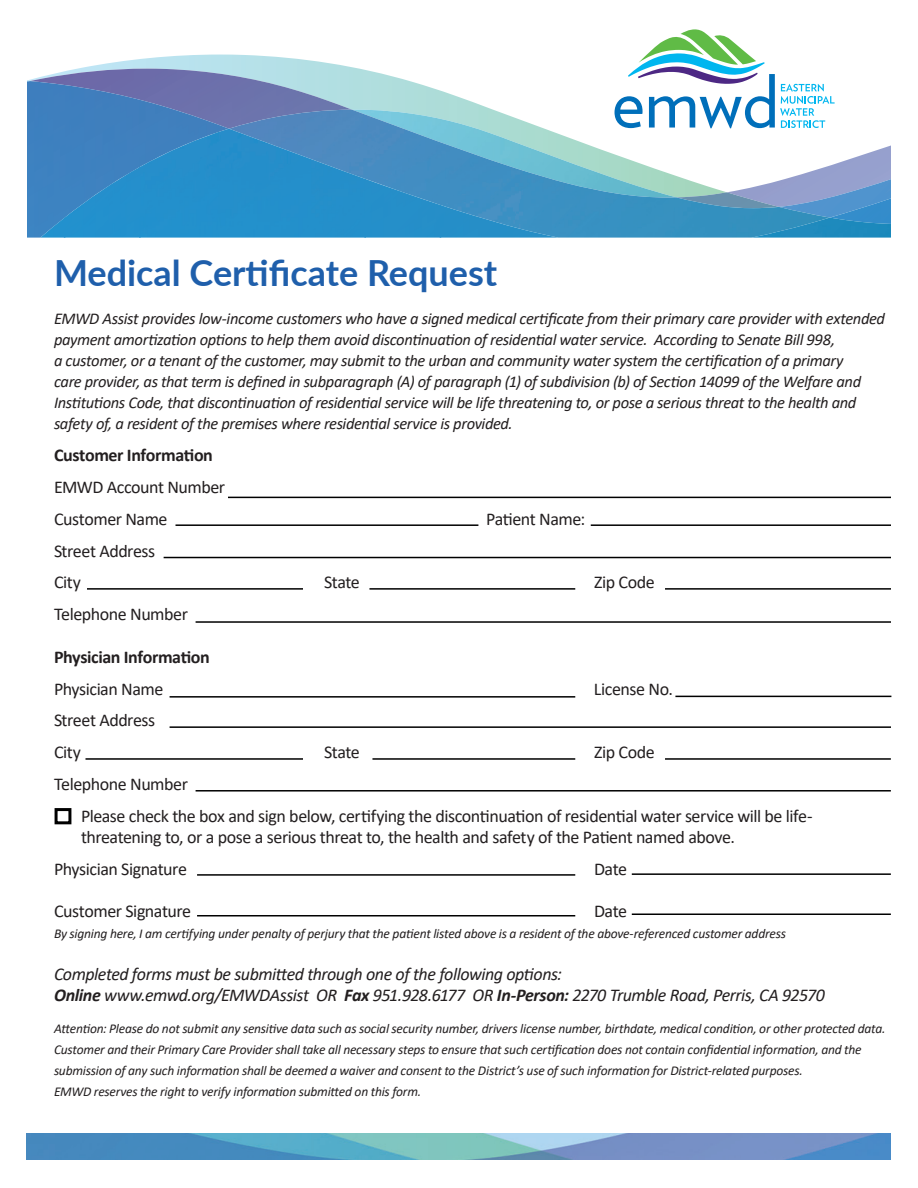
<style>
.page{position:relative;width:918px;height:1188px;background:#fff}
.page>*{position:absolute;margin:0;border:0;box-sizing:border-box;transform-origin:0 0}
.t1{font:700 36px "Lato";color:#1f5fab}
.t2{font:18px/31.8px "Calibri";letter-spacing:-.025em;color:#231f20}
.t3{font:italic 18px/21px "Calibri";letter-spacing:-.03em;color:#231f20}
.t4{font:700 18px "Calibri";letter-spacing:-.02em;color:#231f20}
.t5{font:italic 16.5px/21px "Calibri";letter-spacing:-.025em;color:#231f20}
.t6{font:italic 13.5px/21px "Calibri";letter-spacing:-.015em;color:#231f20}
.s1{font-weight:700}
</style>
<div class="page">
<img style="left:27px;top:55px;width:588px;height:55px">
<img style="left:830px;top:145px;width:61px;height:34px">
<img style="left:30px;top:69px;width:322px;height:41px">
<img style="left:43px;top:69px;width:104px;height:9px">
<img style="left:27px;top:81px;width:202px;height:157px">
<img style="left:830px;top:179px;width:61px;height:19px">
<img style="left:229px;top:110px;width:601px;height:128px">
<img style="left:714px;top:205px;width:65px;height:3px">
<img style="left:618px;top:194px;width:58px;height:3px">
<img style="left:830px;top:198px;width:61px;height:20px">
<img style="left:139px;top:129px;width:227px;height:50px">
<img style="left:64px;top:167px;width:77px;height:71px">
<img style="left:364px;top:179px;width:77px;height:59px">
<img style="left:40px;top:217px;width:25px;height:21px">
<img style="left:440px;top:205px;width:118px;height:33px">
<img style="left:752px;top:218px;width:139px;height:20px">
<svg style="left:615px;top:29px;width:220px;height:99px"></svg>
<img style="left:27px;top:1133px;width:864px;height:27px">
<hr style="left:164px;top:557px;width:727px;height:1px;background:#000">
<hr style="left:228px;top:497px;width:663px;height:1px;background:#000">
<hr style="left:176px;top:524px;width:302px;height:2px;background:#000">
<hr style="left:87px;top:588px;width:216px;height:2px;background:#000">
<hr style="left:369px;top:588px;width:206px;height:2px;background:#000">
<hr style="left:665px;top:588px;width:226px;height:2px;background:#000">
<hr style="left:196px;top:621px;width:695px;height:2px;background:#000">
<hr style="left:170px;top:726px;width:721px;height:2px;background:#000">
<hr style="left:170px;top:696px;width:405px;height:2px;background:#000">
<hr style="left:372px;top:758px;width:203px;height:2px;background:#000">
<hr style="left:86px;top:758px;width:217px;height:2px;background:#000">
<hr style="left:197px;top:874px;width:378px;height:2px;background:#000">
<hr style="left:197px;top:915px;width:378px;height:1px;background:#000">
<hr style="left:632px;top:873px;width:259px;height:2px;background:#000">
<hr style="left:632px;top:914px;width:259px;height:1px;background:#000">
<div style="left:55px;top:808px;width:16px;height:16px;border:3px solid #000"></div>
<hr style="left:665px;top:758px;width:226px;height:2px;background:#000">
<hr style="left:196px;top:790px;width:695px;height:2px;background:#000">
<hr style="left:591px;top:524px;width:300px;height:2px;background:#000">
<hr style="left:675px;top:696px;width:216px;height:1px;background:#000">
<h1 class="t1" style="left:54px;top:247px;width:445px">Medical Certificate Request</h1>
<p class="t5" style="left:54px;top:308px;width:833px">EMWD Assist provides low-income customers who have a signed medical certificate from their primary care provider with extended payment amortization options to help them avoid discontinuation of residential water service. According to Senate Bill 998,<br>a customer, or a tenant of the customer, may submit to the urban and community water system the certification of a primary<br>care provider, as that term is defined in subparagraph (A) of paragraph (1) of subdivision (b) of Section 14099 of the Welfare and Institutions Code, that discontinuation of residential service will be life threatening to, or pose a serious threat to the health and safety of, a resident of the premises where residential service is provided.</p>
<p class="t4" style="left:54px;top:442px;width:160px">Customer Information</p>
<p class="t2" style="left:54px;top:471px;width:173px">EMWD Account Number<br>Customer Name</p>
<p class="t2" style="left:486px;top:502px;width:101px">Patient Name:</p>
<p class="t2" style="left:54px;top:534px;width:103px">Street Address<br>City</p>
<p class="t2" style="left:324px;top:566px;width:37px">State</p>
<p class="t2" style="left:594px;top:566px;width:62px">Zip Code</p>
<p class="t2" style="left:54px;top:598px;width:136px">Telephone Number</p>
<p class="t4" style="left:54px;top:644px;width:157px">Physician Information</p>
<p class="t2" style="left:54px;top:672px;width:111px">Physician Name</p>
<p class="t2" style="left:594px;top:672px;width:81px">License No.</p>
<p class="t2" style="left:54px;top:704px;width:103px">Street Address<br>City</p>
<p class="t2" style="left:324px;top:736px;width:37px">State</p>
<p class="t2" style="left:594px;top:736px;width:62px">Zip Code</p>
<p class="t2" style="left:81px;top:768px;width:733px;text-indent:-27px">Telephone Number<br>Please check the box and sign below, certifying the discontinuation of residential water service will be life-</p>
<p class="t2" style="left:54px;top:821px;width:682px;text-indent:27px">threatening to, or a pose a serious threat to, the health and safety of the Patient named above.<br>Physician Signature</p>
<p class="t2" style="left:594px;top:852px;width:35px">Date</p>
<p class="t2" style="left:54px;top:894px;width:139px">Customer Signature</p>
<p class="t2" style="left:594px;top:894px;width:35px">Date</p>
<p class="t6" style="left:54px;top:922px;width:734px">By signing here, I am certifying under penalty of perjury that the patient listed above is a resident of the above-referenced customer address</p>
<p class="t3" style="left:54px;top:963px;width:772px">Completed forms must be submitted through one of the following options:<br><span class="s1">Online</span> www.emwd.org/EMWDAssist OR <span class="s1">Fax</span> 951.928.6177 OR <span class="s1">In-Person:</span> 2270 Trumble Road, Perris, CA 92570</p>
<p class="t6" style="left:54px;top:1017px;width:833px">Attention: Please do not submit any sensitive data such as social security number, drivers license number, birthdate, medical condition, or other protected data.<br>Customer and their Primary Care Provider shall take all necessary steps to ensure that such certification does not contain confidential information, and the submission of any such information shall be deemed a waiver and consent to the District’s use of such information for District-related purposes.<br>EMWD reserves the right to verify information submitted on this form.</p>
</div>
